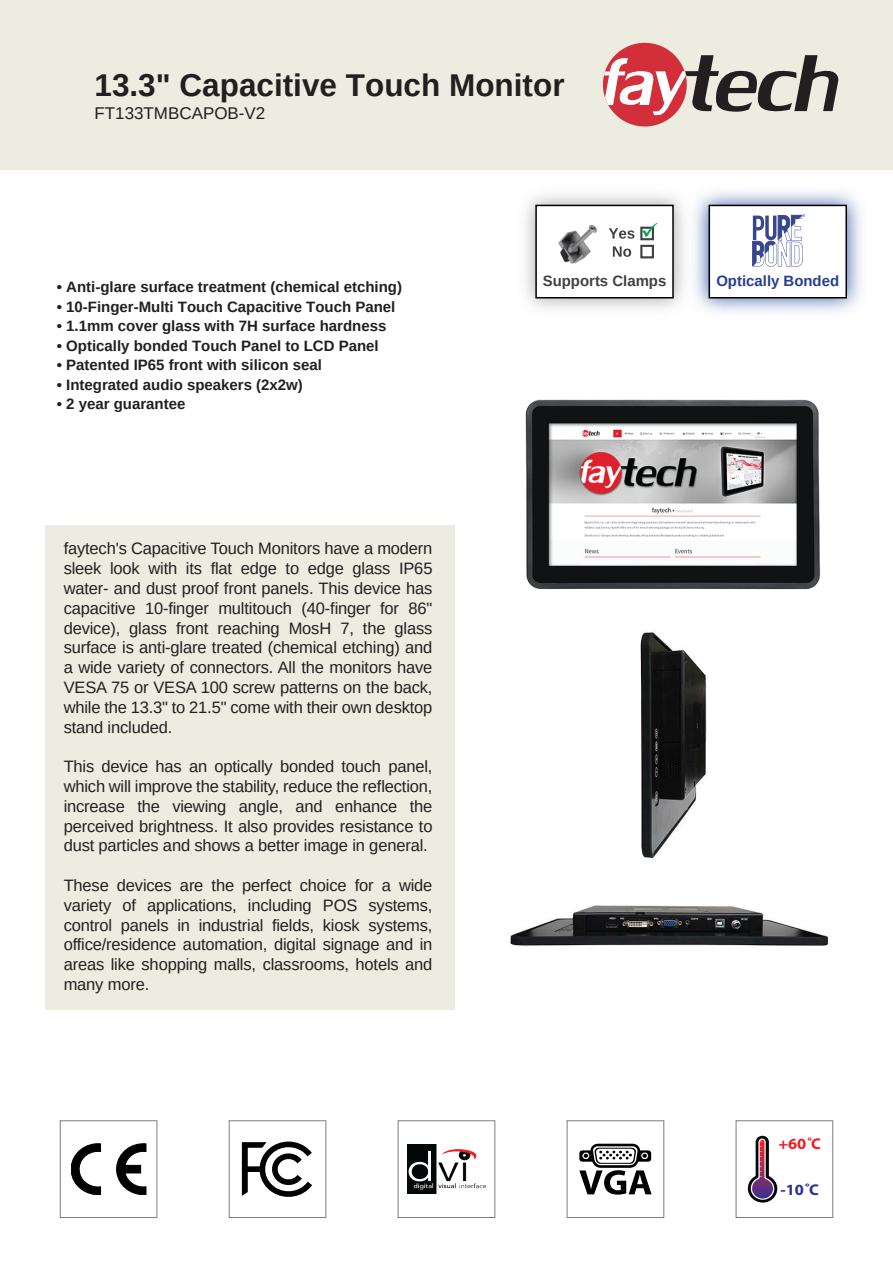
<style>
.page{position:relative;width:893px;height:1263px;background:#fff}
.page>*{position:absolute;margin:0;border:0;box-sizing:border-box;transform-origin:0 0}
.t1{font:700 31.5px "Arimo";color:#231f20}
.t2{font:16.95px "Arimo";color:#231f20}
.t3{font:16.5px/19.8px "Arimo";letter-spacing:-.01em;color:#231f20;text-align:justify}
.t4{font:700 15.6px "Myriad Pro";color:#ed1d24;scale:1.05 1}
.t5{font:700 15.6px "Myriad Pro";color:#2e3092;scale:1.05 1}
.t6{font:700 15px "Arimo";color:#231f20}
.t7{font:700 15px "Arimo";color:#253e8f}
.t8{font:700 15px "Arimo";color:#414142}
</style>
<div class="page">
<img style="left:510px;top:905px;width:318px;height:41px">
<img style="left:640px;top:632px;width:67px;height:227px">
<div style="left:0;top:0;width:893px;height:169px;background:#edece0"></div>
<div style="left:603px;top:43px;width:84px;height:84px;background:#d22f3a;border-radius:50%"></div>
<svg style="left:604px;top:55px;width:235px;height:60px"></svg>
<img style="left:525px;top:399px;width:296px;height:191px">
<div style="left:46px;top:525px;width:409px;height:485px;background:#edece0"></div>
<svg style="left:229px;top:1120px;width:97px;height:98px"></svg>
<svg style="left:60px;top:1120px;width:97px;height:98px"></svg>
<svg style="left:567px;top:1120px;width:97px;height:98px"></svg>
<svg style="left:736px;top:1120px;width:97px;height:98px"></svg>
<svg style="left:398px;top:1120px;width:97px;height:98px"></svg>
<img style="left:700px;top:191px;width:162px;height:122px">
<div style="left:709px;top:205px;width:138px;height:93px;background:#fff;border:2px solid #010101"></div>
<svg style="left:752px;top:214px;width:53px;height:53px"></svg>
<img style="left:525px;top:194px;width:175px;height:116px">
<div style="left:535px;top:205px;width:139px;height:93px;background:#fff;border:2px solid #010101"></div>
<img style="left:558px;top:224px;width:40px;height:40px">
<svg style="left:609px;top:228px;width:25px;height:11px"></svg>
<svg style="left:613px;top:246px;width:18px;height:11px"></svg>
<div style="left:640px;top:227px;width:14px;height:13px;border:2px solid #414142"></div>
<div style="left:640px;top:245px;width:14px;height:13px;border:2px solid #414142"></div>
<svg style="left:642px;top:226px;width:12px;height:11px"></svg>
<h1 class="t1" style="left:95px;top:64px;width:472px">13.3" Capacitive Touch Monitor</h1>
<p class="t2" style="left:95px;top:102px;width:172px">FT133TMBCAPOB-V2</p>
<p class="t6" style="left:57px;top:277px;width:347px">• Anti-glare surface treatment (chemical etching)</p>
<p class="t6" style="left:57px;top:296px;width:340px">• 10-Finger-Multi Touch Capacitive Touch Panel</p>
<p class="t6" style="left:57px;top:316px;width:331px">• 1.1mm cover glass with 7H surface hardness</p>
<p class="t6" style="left:57px;top:335px;width:323px">• Optically bonded Touch Panel to LCD Panel</p>
<p class="t6" style="left:57px;top:355px;width:267px">• Patented IP65 front with silicon seal</p>
<p class="t6" style="left:57px;top:374px;width:248px">• Integrated audio speakers (2x2w)</p>
<p class="t6" style="left:57px;top:394px;width:130px">• 2 year guarantee</p>
<p class="t3" style="left:64px;top:539px;width:370px">faytech's Capacitive Touch Monitors have a modern sleek look with its flat edge to edge glass IP65 water- and dust proof front panels. This device has capacitive 10-finger multitouch (40-finger for 86" device), glass front reaching MosH 7, the glass surface is anti-glare treated (chemical etching) and a wide variety of connectors. All the monitors have VESA 75 or VESA 100 screw patterns on the back, while the 13.3" to 21.5" come with their own desktop stand included.</p>
<p class="t3" style="left:64px;top:757px;width:370px">This device has an optically bonded touch panel, which will improve the stability, reduce the reflection, increase the viewing angle, and enhance the perceived brightness. It also provides resistance to dust particles and shows a better image in general.</p>
<p class="t3" style="left:64px;top:875px;width:370px">These devices are the perfect choice for a wide variety of applications, including POS systems, control panels in industrial fields, kiosk systems, office/residence automation, digital signage and in areas like shopping malls, classrooms, hotels and many more.</p>
<p class="t8" style="left:543px;top:271px;width:125px">Supports Clamps</p>
<p class="t7" style="left:716px;top:271px;width:124px">Optically Bonded</p>
<p class="t4" style="left:778px;top:1135px;width:42px">+60˚C</p>
<p class="t5" style="left:781px;top:1181px;width:38px">-10˚C</p>
</div>
